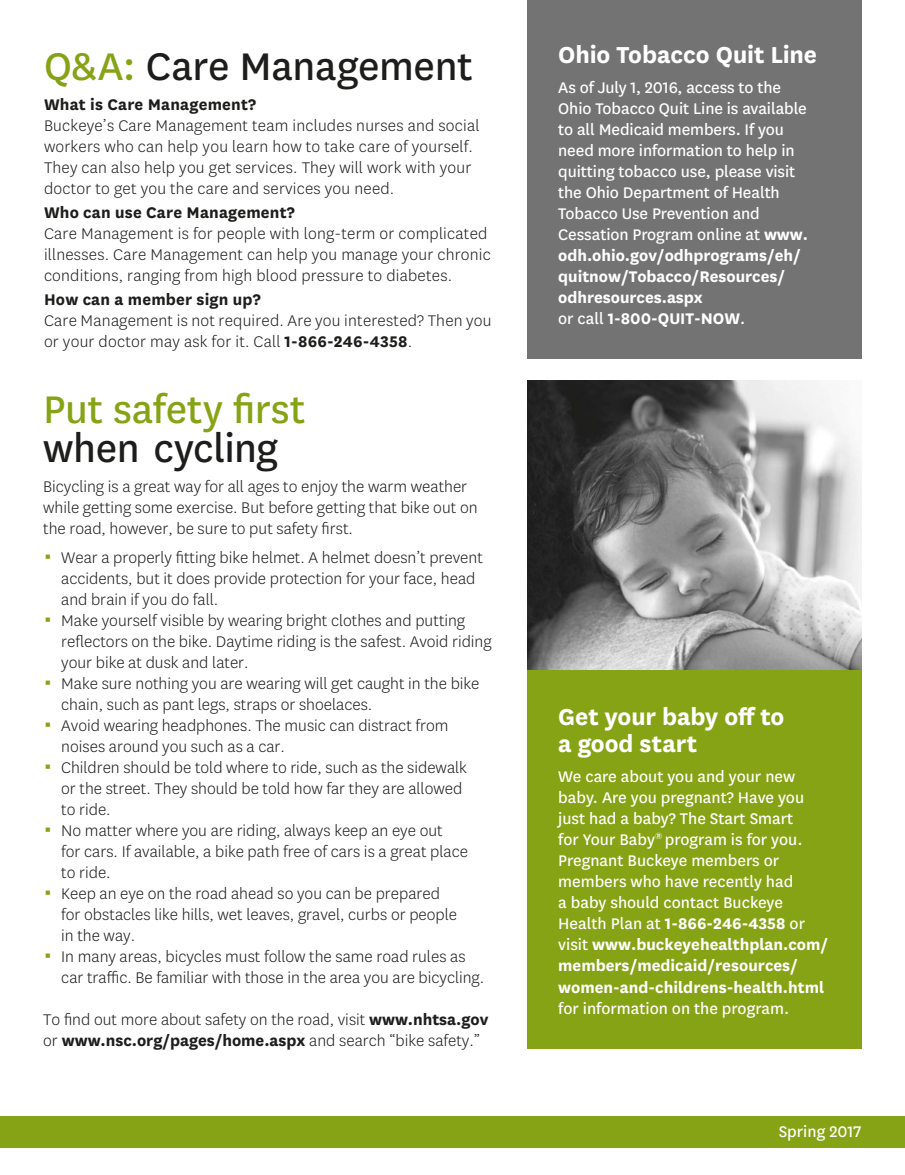
<style>
.page{position:relative;width:905px;height:1175px;background:#fff}
.page>*{position:absolute;margin:0;border:0;box-sizing:border-box;transform-origin:0 0}
.t1{font:45px/39px "Centene Sans";letter-spacing:-.005em;color:#86a315}
.t2{font:45px "Centene Sans";letter-spacing:-.01em;color:#1d1d1b}
.t3{font:700 27px/27px "Centene Sans";letter-spacing:-.005em;color:#fff}
.t4{font:300 18px/21px "Centene Sans";color:#1d1d1b}
.t5{font:18px/21px "Centene Sans";letter-spacing:-.005em;color:#fff}
.s1{color:#86a315}
.s2{font-weight:700}
.s3{color:#1d1d1b}
</style>
<div class="page">
<div style="left:527px;top:0;width:334px;height:358px;background:#747373"></div>
<img style="left:527px;top:380px;width:334px;height:291px">
<hr style="left:0;top:0;width:1px;height:774px;background:#86a315">
<div style="left:527px;top:671px;width:334px;height:378px;background:#86a315"></div>
<div style="left:0;top:1116px;width:905px;height:31px;background:#86a315"></div>
<p class="t2" style="left:44px;top:36px;width:430px"><span class="s1">Q&amp;A:</span> Care Management</p>
<p class="t4" style="left:44px;top:94px;width:437px"><span class="s2">What is Care Management?<br></span>Buckeye’s Care Management team includes nurses and social workers who can help you learn how to take care of yourself.<br>They can also help you get services. They will work with your doctor to get you the care and services you need.</p>
<p class="t4" style="left:44px;top:202px;width:448px"><span class="s2">Who can use Care Management?<br></span>Care Management is for people with long-term or complicated illnesses. Care Management can help you manage your chronic conditions, ranging from high blood pressure to diabetes.</p>
<p class="t4" style="left:44px;top:289px;width:449px"><span class="s2">How can a member sign up?<br></span>Care Management is not required. Are you interested? Then you or your doctor may ask for it. Call <span class="s2">1-866-246-4358</span>.</p>
<p class="t1" style="left:43px;top:387px;width:264px">Put safety first <span class="s3">when cycling</span></p>
<p class="t4" style="left:43px;top:476px;width:436px">Bicycling is a great way for all ages to enjoy the warm weather while getting some exercise. But before getting that bike out on the road, however, be sure to put safety first.</p>
<p class="t4" style="left:61px;top:546px;width:423px">Wear a properly fitting bike helmet. A helmet doesn’t prevent accidents, but it does provide protection for your face, head and brain if you do fall.</p>
<p class="t4" style="left:61px;top:609px;width:432px">Make yourself visible by wearing bright clothes and putting reflectors on the bike. Daytime riding is the safest. Avoid riding your bike at dusk and later.</p>
<p class="t4" style="left:61px;top:673px;width:420px">Make sure nothing you are wearing will get caught in the bike chain, such as pant legs, straps or shoelaces.</p>
<p class="t4" style="left:61px;top:715px;width:388px">Avoid wearing headphones. The music can distract from noises around you such as a car.</p>
<p class="t4" style="left:61px;top:757px;width:407px">Children should be told where to ride, such as the sidewalk or the street. They should be told how far they are allowed to ride.</p>
<p class="t4" style="left:61px;top:820px;width:408px">No matter where you are riding, always keep an eye out<br>for cars. If available, a bike path free of cars is a great place to ride.</p>
<p class="t4" style="left:61px;top:883px;width:397px">Keep an eye on the road ahead so you can be prepared for obstacles like hills, wet leaves, gravel, curbs or people in the way.</p>
<p class="t4" style="left:61px;top:946px;width:424px">In many areas, bicycles must follow the same road rules as car traffic. Be familiar with those in the area you are bicycling.</p>
<p class="t4" style="left:43px;top:1009px;width:446px">To find out more about safety on the road, visit <span class="s2">www.nhtsa.gov </span>or <span class="s2">www.nsc.org/pages/home.aspx</span> and search “bike safety.”</p>
<p class="t3" style="left:558px;top:41px;width:260px">Ohio Tobacco Quit Line</p>
<p class="t5" style="left:558px;top:76px;width:251px">As of July 1, 2016, access to the<br>Ohio Tobacco Quit Line is available to all Medicaid members. If you need more information to help in quitting tobacco use, please visit the Ohio Department of Health<br>Tobacco Use Prevention and<br>Cessation Program online at <span class="s2">www. odh.ohio.gov/odhprograms/eh/ quitnow/Tobacco/Resources/ odhresources.aspx<br></span>or call <span class="s2">1-800-QUIT-NOW</span>.</p>
<p class="t3" style="left:558px;top:703px;width:228px">Get your baby off to a good start</p>
<p class="t5" style="left:558px;top:765px;width:271px">We care about you and your new baby. Are you pregnant? Have you just had a baby? The Start Smart<br>for Your Baby<sup>®</sup> program is for you.<br>Pregnant Buckeye members or members who have recently had<br>a baby should contact Buckeye<br>Health Plan at <span class="s2">1-866-246-4358</span> or visit <span class="s2">www.buckeyehealthplan.com/ members/medicaid/resources/ women-and-childrens-health.html </span>for information on the program.</p>
<p class="t5" style="left:778px;top:1120px;width:84px">Spring 2017</p>
</div>
